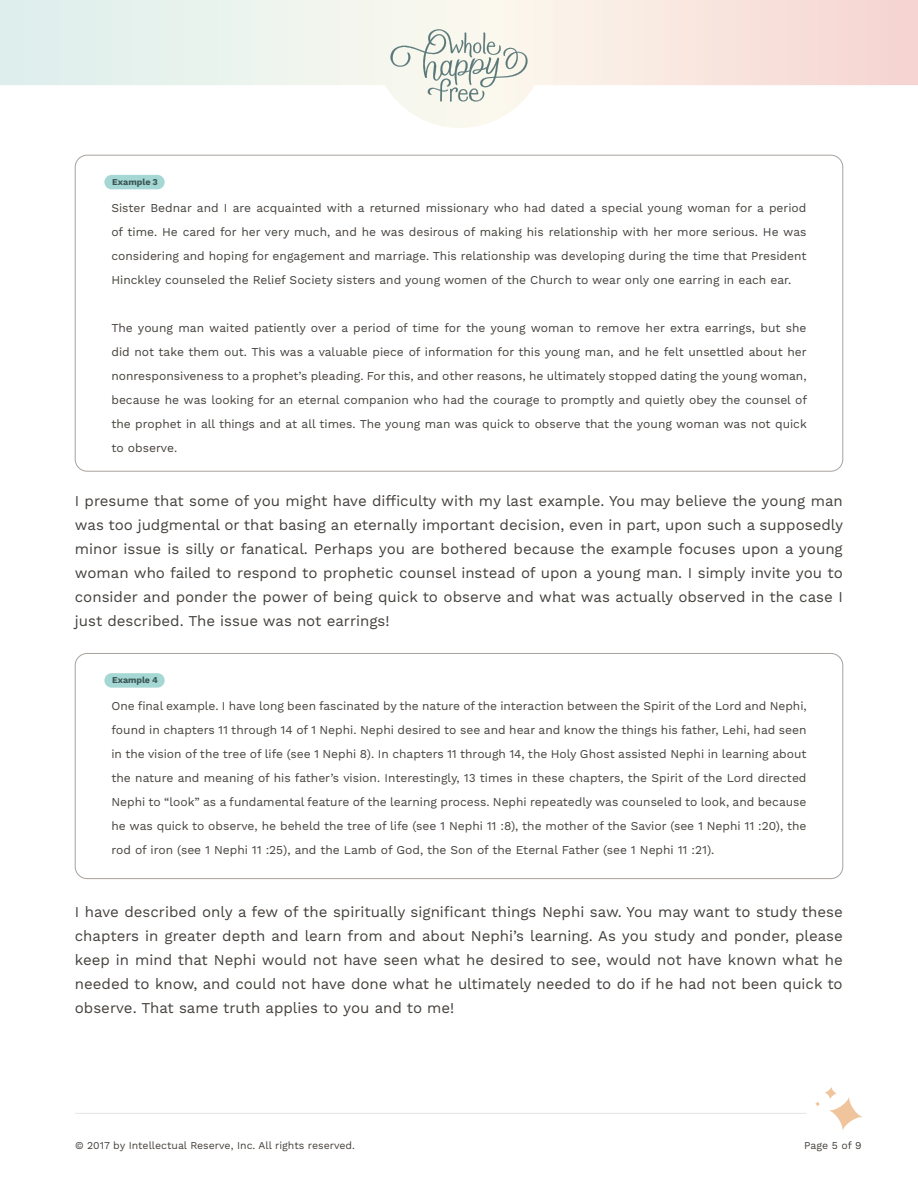
<style>
.page{position:relative;width:918px;height:1188px;background:#fff}
.page>*{position:absolute;margin:0;border:0;box-sizing:border-box;transform-origin:0 0}
.t1{font:15px/24px "Work Sans";color:#44403c;text-align:justify}
.t2{font:12px/24px "Work Sans";color:#44403c;text-align:justify}
.t3{font:12px/24px "Work Sans";color:#45413d;text-align:justify}
.t4{font:10.5px "Work Sans";color:#44403c}
.t5{font:700 9px "Work Sans";letter-spacing:-.005em;color:#3b5654}
</style>
<div class="page">
<svg style="left:0;top:0;width:918px;height:128px"></svg>
<svg style="left:390px;top:29px;width:138px;height:73px;background:#e0e4dc"></svg>
<hr style="left:75px;top:1113px;width:731px;height:1px;background:#e7e5e4">
<svg style="left:828px;top:1096px;width:35px;height:35px"></svg>
<svg style="left:824px;top:1086px;width:13px;height:14px"></svg>
<svg style="left:815px;top:1101px;width:5px;height:6px"></svg>
<div style="left:75px;top:653px;width:768px;height:226px;border:1px solid #a8a29e;border-radius:12px"></div>
<div style="left:104px;top:175px;width:61px;height:14px;background:#a5d7d4;border-radius:7px"></div>
<div style="left:104px;top:673px;width:61px;height:15px;background:#a5d7d4;border-radius:7px"></div>
<p class="t5" style="left:112px;top:177px;width:47px">Example 3</p>
<p class="t2" style="left:111px;top:196px;width:697px">Sister Bednar and I are acquainted with a returned missionary who had dated a special young woman for a period of time. He cared for her very much, and he was desirous of making his relationship with her more serious. He was considering and hoping for engagement and marriage. This relationship was developing during the time that President Hinckley counseled the Relief Society sisters and young women of the Church to wear only one earring in each ear.</p>
<p class="t2" style="left:111px;top:316px;width:697px">The young man waited patiently over a period of time for the young woman to remove her extra earrings, but she did not take them out. This was a valuable piece of information for this young man, and he felt unsettled about her nonresponsiveness to a prophet’s pleading. For this, and other reasons, he ultimately stopped dating the young woman, because he was looking for an eternal companion who had the courage to promptly and quietly obey the counsel of the prophet in all things and at all times. The young man was quick to observe that the young woman was not quick to observe.</p>
<p class="t1" style="left:75px;top:490px;width:770px">I presume that some of you might have difficulty with my last example. You may believe the young man was too judgmental or that basing an eternally important decision, even in part, upon such a supposedly minor issue is silly or fanatical. Perhaps you are bothered because the example focuses upon a young woman who failed to respond to prophetic counsel instead of upon a young man. I simply invite you to consider and ponder the power of being quick to observe and what was actually observed in the case I just described. The issue was not earrings!</p>
<p class="t5" style="left:112px;top:675px;width:47px">Example 4</p>
<p class="t3" style="left:111px;top:694px;width:697px">One final example. I have long been fascinated by the nature of the interaction between the Spirit of the Lord and Nephi, found in chapters 11 through 14 of 1 Nephi. Nephi desired to see and hear and know the things his father, Lehi, had seen in the vision of the tree of life (see 1 Nephi 8). In chapters 11 through 14, the Holy Ghost assisted Nephi in learning about the nature and meaning of his father’s vision. Interestingly, 13 times in these chapters, the Spirit of the Lord directed Nephi to “look” as a fundamental feature of the learning process. Nephi repeatedly was counseled to look, and because he was quick to observe, he beheld the tree of life (see 1 Nephi 11 :8), the mother of the Savior (see 1 Nephi 11 :20), the rod of iron (see 1 Nephi 11 :25), and the Lamb of God, the Son of the Eternal Father (see 1 Nephi 11 :21).</p>
<p class="t1" style="left:75px;top:901px;width:770px">I have described only a few of the spiritually significant things Nephi saw. You may want to study these chapters in greater depth and learn from and about Nephi’s learning. As you study and ponder, please keep in mind that Nephi would not have seen what he desired to see, would not have known what he needed to know, and could not have done what he ultimately needed to do if he had not been quick to observe. That same truth applies to you and to me!</p>
<p class="t4" style="left:75px;top:1140px;width:282px">© 2017 by Intellectual Reserve, Inc. All rights reserved.</p>
<p class="t4" style="left:804px;top:1140px;width:59px">Page 5 of 9</p>
</div>
